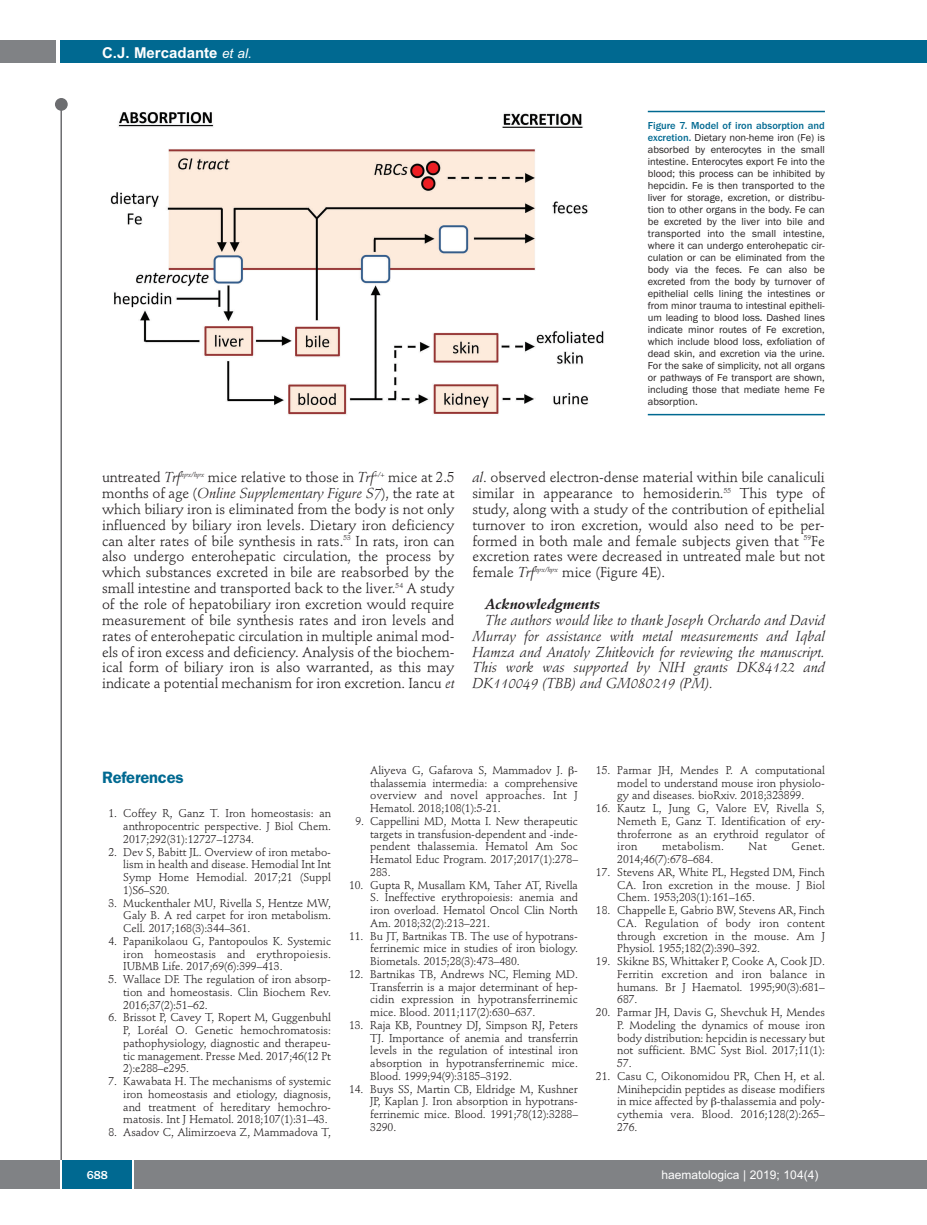
<style>
.page{position:relative;width:927px;height:1225px;background:#fff}
.page>*{position:absolute;margin:0;border:0;box-sizing:border-box;transform-origin:0 0}
.t1{font:600 16.5px "Franklin Gothic";letter-spacing:-.01em;color:#006991}
.t2{font:700 15px "Arial";color:#fff}
.t3{font:14.25px/15.9px "Stempel Schneidler";color:#231f20;text-align:justify}
.t4{font:italic 14.25px/15.9px "Stempel Schneidler";color:#231f20;text-align:justify}
.t5{font:italic 700 14.25px "Stempel Schneidler";color:#231f20}
.t6{font:12px "Arial";color:#fff}
.t7{font:500 12px "Franklin Gothic";color:#fff}
.t8{font:11.25px/12.8px "Stempel Schneidler";letter-spacing:-.005em;color:#231f20;text-align:justify}
.t9{font:11.25px "Stempel Schneidler";letter-spacing:.015em;color:#231f20}
.t10{font:10.5px/12px "Franklin Gothic";color:#231f20;text-align:justify}
.s1{font-weight:400;font-style:italic;font-size:13.5px}
.s2{font-weight:500;color:#006991}
.s3{font-style:italic}
</style>
<div class="page">
<div style="left:911px;top:40px;width:16px;height:22px;background:#006991"></div>
<div style="left:910px;top:1160px;width:17px;height:28px;background:#808285"></div>
<div style="left:55px;top:98px;width:13px;height:13px;background:#6c6d70;border-radius:50%"></div>
<hr style="left:60px;top:101px;width:2px;height:1061px;background:#6c6d70">
<div style="left:60px;top:40px;width:852px;height:22px;background:#006991"></div>
<div style="left:0;top:40px;width:56px;height:22px;background:#808285"></div>
<div style="left:0;top:1160px;width:911px;height:28px;background:#808285"></div>
<div style="left:62px;top:1160px;width:71px;height:28px;background:#006991"></div>
<hr style="left:60px;top:1160px;width:2px;height:28px;background:#fff">
<svg style="left:133px;top:1160px;width:1px;height:28px"></svg>
<img style="left:110px;top:112px;width:494px;height:303px">
<hr style="left:648px;top:111px;width:177px;height:1px;background:#006991">
<hr style="left:648px;top:414px;width:177px;height:1px;background:#006991">
<h2 class="t2" style="left:102px;top:44px;width:151px">C.J. Mercadante <span class="s1">et al.</span></h2>
<p class="t10" style="left:648px;top:120px;width:179px"><span class="s2">Figure 7. Model of iron absorption and excretion.</span> Dietary non-heme iron (Fe) is absorbed by enterocytes in the small intestine. Enterocytes export Fe into the blood; this process can be inhibited by hepcidin. Fe is then transported to the liver for storage, excretion, or distribu&shy;tion to other organs in the body. Fe can be excreted by the liver into bile and transported into the small intestine, where it can undergo enterohepatic cir&shy;culation or can be eliminated from the body via the feces. Fe can also be excreted from the body by turnover of epithelial cells lining the intestines or from minor trauma to intestinal epitheli&shy;um leading to blood loss. Dashed lines indicate minor routes of Fe excretion, which include blood loss, exfoliation of dead skin, and excretion via the urine.<br>For the sake of simplicity, not all organs or pathways of Fe transport are shown, including those that mediate heme Fe absorption.</p>
<p class="t3" style="left:102px;top:471px;width:354px">untreated <span class="s3">Trf</span><sup>hpx/hpx</sup> mice relative to those in <span class="s3">Trf</span><sup>+/+</sup> mice at 2.5 months of age (<span class="s3">Online Supplementary Figure S7</span>), the rate at which biliary iron is eliminated from the body is not only influenced by biliary iron levels. Dietary iron deficiency can alter rates of bile synthesis in rats.<sup>53</sup> In rats, iron can also undergo enterohepatic circulation, the process by which substances excreted in bile are reabsorbed by the small intestine and transported back to the liver.<sup>54</sup> A study of the role of hepatobiliary iron excretion would require measurement of bile synthesis rates and iron levels and rates of enterohepatic circulation in multiple animal mod&shy;els of iron excess and deficiency. Analysis of the biochem&shy;ical form of biliary iron is also warranted, as this may indicate a potential mechanism for iron excretion. Iancu <span class="s3">et</span></p>
<p class="t3" style="left:472px;top:471px;width:354px"><span class="s3">al</span>. observed electron-dense material within bile canaliculi similar in appearance to hemosiderin.<sup>55</sup> This type of study, along with a study of the contribution of epithelial turnover to iron excretion, would also need to be per&shy;formed in both male and female subjects given that <sup>59</sup>Fe excretion rates were decreased in untreated male but not female <span class="s3">Trf</span><sup>hpx/hpx</sup> mice (Figure 4E).</p>
<p class="t5" style="left:485px;top:598px;width:117px">Acknowledgments</p>
<p class="t4" style="left:472px;top:613px;width:354px;text-indent:13px">The authors would like to thank Joseph Orchardo and David Murray for assistance with metal measurements and Iqbal Hamza and Anatoly Zhitkovich for reviewing the manuscript.<br>This work was supported by NIH grants DK84122 and DK110049 (TBB) and GM080219 (PM).</p>
<h1 class="t1" style="left:102px;top:772px;width:83px">References</h1>
<p class="t8" style="left:123px;top:808px;width:209px;text-indent:-15px">1. Coffey R, Ganz T. Iron homeostasis: an anthropocentric perspective. J Biol Chem.<br>2017;292(31):12727–12734.</p>
<p class="t8" style="left:123px;top:846px;width:209px;text-indent:-15px">2. Dev S, Babitt JL. Overview of iron metabo&shy;lism in health and disease. Hemodial Int Int Symp Home Hemodial. 2017;21 (Suppl 1)S6–S20.</p>
<p class="t8" style="left:123px;top:897px;width:209px;text-indent:-15px">3. Muckenthaler MU, Rivella S, Hentze MW, Galy B. A red carpet for iron metabolism.<br>Cell. 2017;168(3):344–361.</p>
<p class="t8" style="left:123px;top:935px;width:209px;text-indent:-15px">4. Papanikolaou G, Pantopoulos K. Systemic iron homeostasis and erythropoiesis.<br>IUBMB Life. 2017;69(6):399–413.</p>
<p class="t8" style="left:123px;top:974px;width:209px;text-indent:-15px">5. Wallace DF. The regulation of iron absorp&shy;tion and homeostasis. Clin Biochem Rev.<br>2016;37(2):51–62.</p>
<p class="t8" style="left:123px;top:1012px;width:209px;text-indent:-15px">6. Brissot P, Cavey T, Ropert M, Guggenbuhl P, Loréal O. Genetic hemochromatosis: pathophysiology, diagnostic and therapeu&shy;tic management. Presse Med. 2017;46(12 Pt 2):e288–e295.</p>
<p class="t8" style="left:123px;top:1076px;width:209px;text-indent:-15px">7. Kawabata H. The mechanisms of systemic iron homeostasis and etiology, diagnosis, and treatment of hereditary hemochro&shy;matosis. Int J Hematol. 2018;107(1):31–43.</p>
<p class="t8" style="left:108px;top:1127px;width:224px">8. Asadov C, Alimirzoeva Z, Mammadova T,</p>
<p class="t8" style="left:370px;top:765px;width:209px">Aliyeva G, Gafarova S, Mammadov J. - thalassemia intermedia: a comprehensive overview and novel approaches. Int J Hematol. 2018;108(1):5-21.</p>
<p class="t8" style="left:370px;top:816px;width:209px;text-indent:-15px">9. Cappellini MD, Motta I. New therapeutic targets in transfusion-dependent and -inde&shy;pendent thalassemia. Hematol Am Soc Hematol Educ Program. 2017;2017(1):278– 283.</p>
<p class="t8" style="left:370px;top:879px;width:209px;text-indent:-21px">10. Gupta R, Musallam KM, Taher AT, Rivella S. Ineffective erythropoiesis: anemia and iron overload. Hematol Oncol Clin North Am. 2018;32(2):213–221.</p>
<p class="t8" style="left:370px;top:930px;width:209px;text-indent:-21px">11. Bu JT, Bartnikas TB. The use of hypotrans&shy;ferrinemic mice in studies of iron biology.<br>Biometals. 2015;28(3):473–480.</p>
<p class="t8" style="left:370px;top:968px;width:209px;text-indent:-21px">12. Bartnikas TB, Andrews NC, Fleming MD.<br>Transferrin is a major determinant of hep&shy;cidin expression in hypotransferrinemic mice. Blood. 2011;117(2):630–637.</p>
<p class="t8" style="left:370px;top:1019px;width:209px;text-indent:-21px">13. Raja KB, Pountney DJ, Simpson RJ, Peters TJ. Importance of anemia and transferrin levels in the regulation of intestinal iron absorption in hypotransferrinemic mice.<br>Blood. 1999;94(9):3185–3192.</p>
<p class="t8" style="left:370px;top:1083px;width:209px;text-indent:-21px">14. Buys SS, Martin CB, Eldridge M, Kushner JP, Kaplan J. Iron absorption in hypotrans&shy;ferrinemic mice. Blood. 1991;78(12):3288– 3290.</p>
<p class="t8" style="left:617px;top:764px;width:209px;text-indent:-21px">15. Parmar JH, Mendes P. A computational model to understand mouse iron physiolo&shy;gy and diseases. bioRxiv. 2018;323899.</p>
<p class="t8" style="left:617px;top:803px;width:209px;text-indent:-21px">16. Kautz L, Jung G, Valore EV, Rivella S, Nemeth E, Ganz T. Identification of ery&shy;throferrone as an erythroid regulator of iron</p>
<p class="t9" style="left:662px;top:842px;width:63px">metabolism.</p>
<p class="t8" style="left:749px;top:841px;width:20px">Nat</p>
<p class="t8" style="left:792px;top:841px;width:35px">Genet.</p>
<p class="t8" style="left:617px;top:854px;width:98px">2014;46(7):678–684.</p>
<p class="t8" style="left:617px;top:866px;width:209px;text-indent:-21px">17. Stevens AR, White PL, Hegsted DM, Finch CA. Iron excretion in the mouse. J Biol Chem. 1953;203(1):161–165.</p>
<p class="t8" style="left:617px;top:905px;width:209px;text-indent:-21px">18. Chappelle E, Gabrio BW, Stevens AR, Finch CA. Regulation of body iron content through excretion in the mouse. Am J Physiol. 1955;182(2):390–392.</p>
<p class="t8" style="left:617px;top:956px;width:209px;text-indent:-21px">19. Skikne BS, Whittaker P, Cooke A, Cook JD.<br>Ferritin excretion and iron balance in humans. Br J Haematol. 1995;90(3):681– 687.</p>
<p class="t8" style="left:617px;top:1007px;width:209px;text-indent:-21px">20. Parmar JH, Davis G, Shevchuk H, Mendes P. Modeling the dynamics of mouse iron body distribution: hepcidin is necessary but not sufficient. BMC Syst Biol. 2017;11(1):<br>57.</p>
<p class="t8" style="left:617px;top:1070px;width:209px;text-indent:-21px">21. Casu C, Oikonomidou PR, Chen H, et al.<br>Minihepcidin peptides as disease modifiers in mice affected by -thalassemia and poly&shy;cythemia vera. Blood. 2016;128(2):265– 276.</p>
<p class="t7" style="left:87px;top:1167px;width:23px">688</p>
<p class="t6" style="left:661px;top:1167px;width:158px">haematologica | 2019; 104(4)</p>
</div>
